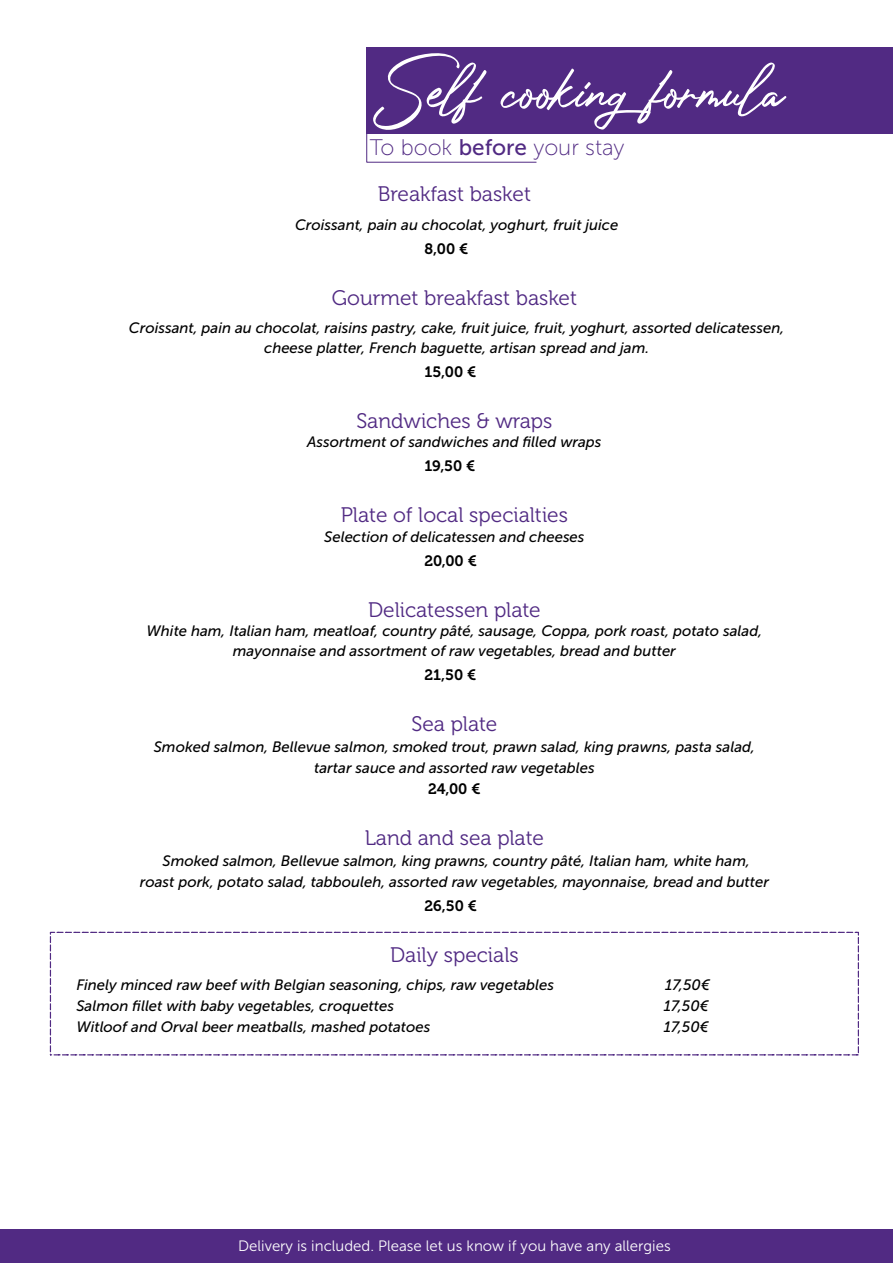
<style>
.page{position:relative;width:893px;height:1263px;background:#fff}
.page>*{position:absolute;margin:0;border:0;box-sizing:border-box;transform-origin:0 0}
.t1{font:72px "Photograph Signature";color:#fff}
.t2{font:22.5px "Museo Sans 100";color:#512a83}
.t3{font:21px "Museo 300";color:#512a83}
.t4{font:italic 15px "Museo Sans 500";color:#000}
.t5{font:15px "Museo Sans 300";color:#fff}
.t6{font:15px "Museo 700";letter-spacing:-.005em;color:#000}
.s1{font-family:"Museo Sans 500"}
</style>
<div class="page">
<div style="left:0;top:1229px;width:893px;height:34px;background:#512a83"></div>
<div style="left:366px;top:47px;width:527px;height:87px;background:#512a83"></div>
<svg style="left:366px;top:134px;width:171px;height:29px"></svg>
<div style="left:50px;top:932px;width:809px;height:123px;border:1px dashed #512a83"></div>
<p class="t1" style="left:374px;top:68px;width:412px">Self cookingformula</p>
<p class="t2" style="left:370px;top:138px;width:256px">To book <span class="s1">before</span> your stay</p>
<p class="t3" style="left:378px;top:185px;width:155px">Breakfast basket</p>
<p class="t4" style="left:295px;top:218px;width:325px">Croissant, pain au chocolat, yoghurt, fruit juice</p>
<p class="t6" style="left:424px;top:242px;width:45px">8,00 €</p>
<p class="t3" style="left:332px;top:289px;width:247px">Gourmet breakfast basket</p>
<p class="t4" style="left:129px;top:322px;width:657px">Croissant, pain au chocolat, raisins pastry, cake, fruit juice, fruit, yoghurt, assorted delicatessen,</p>
<p class="t4" style="left:264px;top:341px;width:386px">cheese platter, French baguette, artisan spread and jam.</p>
<p class="t6" style="left:424px;top:365px;width:53px">15,00 €</p>
<p class="t3" style="left:356px;top:412px;width:197px">Sandwiches &amp; wraps</p>
<p class="t4" style="left:307px;top:436px;width:296px">Assortment of sandwiches and filled wraps</p>
<p class="t6" style="left:424px;top:460px;width:52px">19,50 €</p>
<p class="t3" style="left:341px;top:506px;width:229px">Plate of local specialties</p>
<p class="t4" style="left:324px;top:530px;width:262px">Selection of delicatessen and cheeses</p>
<p class="t6" style="left:424px;top:554px;width:54px">20,00 €</p>
<p class="t3" style="left:368px;top:601px;width:174px">Delicatessen plate</p>
<p class="t4" style="left:147px;top:625px;width:617px">White ham, Italian ham, meatloaf, country pâté, sausage, Coppa, pork roast, potato salad,</p>
<p class="t4" style="left:233px;top:644px;width:444px">mayonnaise and assortment of raw vegetables, bread and butter</p>
<p class="t6" style="left:424px;top:668px;width:53px">21,50 €</p>
<p class="t3" style="left:411px;top:715px;width:88px">Sea plate</p>
<p class="t4" style="left:154px;top:740px;width:603px">Smoked salmon, Bellevue salmon, smoked trout, prawn salad, king prawns, pasta salad,</p>
<p class="t4" style="left:314px;top:761px;width:282px">tartar sauce and assorted raw vegetables</p>
<p class="t6" style="left:428px;top:782px;width:54px">24,00 €</p>
<p class="t3" style="left:365px;top:829px;width:181px">Land and sea plate</p>
<p class="t4" style="left:163px;top:854px;width:589px">Smoked salmon, Bellevue salmon, king prawns, country pâté, Italian ham, white ham,</p>
<p class="t4" style="left:140px;top:875px;width:631px">roast pork, potato salad, tabbouleh, assorted raw vegetables, mayonnaise, bread and butter</p>
<p class="t6" style="left:424px;top:899px;width:54px">26,50 €</p>
<p class="t3" style="left:390px;top:946px;width:130px">Daily specials</p>
<p class="t4" style="left:76px;top:979px;width:479px">Finely minced raw beef with Belgian seasoning, chips, raw vegetables</p>
<p class="t4" style="left:665px;top:979px;width:46px">17,50€</p>
<p class="t4" style="left:76px;top:1000px;width:319px">Salmon fillet with baby vegetables, croquettes</p>
<p class="t4" style="left:664px;top:1000px;width:46px">17,50€</p>
<p class="t4" style="left:76px;top:1021px;width:356px">Witloof and Orval beer meatballs, mashed potatoes</p>
<p class="t4" style="left:664px;top:1021px;width:46px">17,50€</p>
<p class="t5" style="left:238px;top:1239px;width:434px">Delivery is included. Please let us know if you have any allergies</p>
</div>
